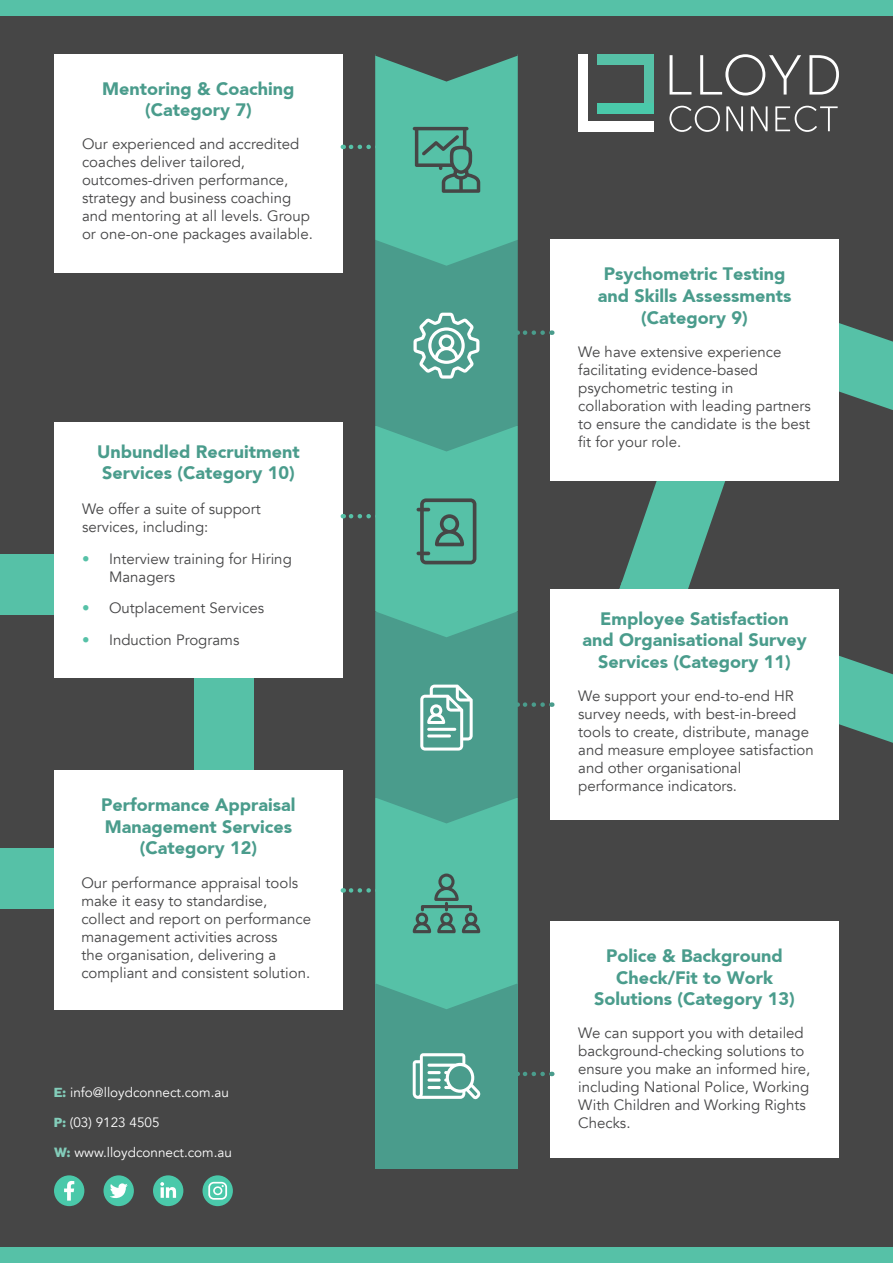
<style>
.page{position:relative;width:893px;height:1263px;background:#464646}
.page>*{position:absolute;margin:0;border:0;box-sizing:border-box;transform-origin:0 0}
.t1{font:900 18px/21.6px "Avenir";color:#4a9c8c;text-align:center}
.t2{font:15px/18px "Avenir";color:#464647}
.t3{font:13.5px "Avenir";color:#fff}
.s1{color:#56c1a7}
.s2{font-family:"Tabarra";font-weight:900;font-size:12px;color:#83cdba}
</style>
<div class="page">
<svg style="left:670px;top:55px;width:21px;height:40px"></svg>
<svg style="left:700px;top:54px;width:101px;height:42px"></svg>
<svg style="left:809px;top:55px;width:30px;height:40px"></svg>
<svg style="left:669px;top:106px;width:51px;height:26px"></svg>
<svg style="left:726px;top:106px;width:17px;height:25px"></svg>
<svg style="left:751px;top:106px;width:16px;height:25px"></svg>
<svg style="left:775px;top:106px;width:63px;height:26px"></svg>
<div style="left:578px;top:54px;width:10px;height:78px;background:#fff"></div>
<div style="left:578px;top:122px;width:76px;height:10px;background:#fff"></div>
<div style="left:644px;top:54px;width:10px;height:59px;background:#56c1a7"></div>
<div style="left:597px;top:103px;width:57px;height:10px;background:#4ac9aa"></div>
<div style="left:597px;top:54px;width:57px;height:10px;background:#56c1a7"></div>
<div style="left:54px;top:54px;width:289px;height:219px;background:#fff"></div>
<div style="left:550px;top:921px;width:289px;height:237px;background:#fff"></div>
<svg style="left:622px;top:481px;width:103px;height:100px;fill:#56c1a7"></svg>
<svg style="left:619px;top:581px;width:274px;height:162px"></svg>
<svg style="left:839px;top:323px;width:54px;height:87px"></svg>
<div style="left:194px;top:554px;width:60px;height:355px;background:#56c1a7"></div>
<div style="left:0;top:554px;width:254px;height:61px;background:#56c1a7"></div>
<div style="left:0;top:848px;width:254px;height:61px;background:#56c1a7"></div>
<div style="left:54px;top:422px;width:289px;height:256px;background:#fff"></div>
<div style="left:550px;top:589px;width:289px;height:231px;background:#fff"></div>
<div style="left:550px;top:240px;width:289px;height:241px;background:#fff"></div>
<div style="left:54px;top:770px;width:289px;height:240px;background:#fff"></div>
<div style="left:375px;top:983px;width:143px;height:186px;background:#4a9c8c"></div>
<svg style="left:343px;top:888px;width:26px;height:5px"></svg>
<svg style="left:343px;top:145px;width:26px;height:4px"></svg>
<svg style="left:518px;top:1072px;width:25px;height:4px"></svg>
<svg style="left:343px;top:514px;width:26px;height:4px"></svg>
<div style="left:0;top:0;width:893px;height:16px;background:#56c1a7"></div>
<div style="left:0;top:1247px;width:893px;height:16px;background:#56c1a7"></div>
<svg style="left:375px;top:54px;width:168px;height:955px"></svg>
<svg style="left:413px;top:1053px;width:67px;height:46px"></svg>
<hr style="left:427px;top:1071px;width:14px;height:3px;background:#fff;border-radius:2px">
<hr style="left:427px;top:1078px;width:14px;height:3px;background:#fff;border-radius:2px">
<hr style="left:427px;top:1086px;width:14px;height:3px;background:#fff;border-radius:2px">
<div style="left:54px;top:1175px;width:30px;height:31px;background:#4ac9aa;border-radius:50%"></div>
<svg style="left:64px;top:1181px;width:10px;height:19px"></svg>
<div style="left:153px;top:1175px;width:30px;height:31px;background:#4ac9aa;border-radius:50%"></div>
<svg style="left:160px;top:1182px;width:16px;height:16px"></svg>
<div style="left:203px;top:1175px;width:30px;height:31px;background:#4ac9aa;border-radius:50%"></div>
<svg style="left:208px;top:1182px;width:19px;height:18px"></svg>
<div style="left:104px;top:1175px;width:30px;height:31px;background:#4ac9aa;border-radius:50%"></div>
<svg style="left:110px;top:1183px;width:18px;height:16px"></svg>
<p class="t1" style="left:102px;top:77px;width:194px">Mentoring &amp; Coaching (Category 7)</p>
<p class="t2" style="left:82px;top:135px;width:232px">Our experienced and accredited coaches deliver tailored, outcomes-driven performance, strategy and business coaching and mentoring at all levels. Group or one-on-one packages available.</p>
<p class="t1" style="left:97px;top:441px;width:204px;text-align:left">Unbundled Recruitment<br>Services (Category 10)</p>
<p class="t2" style="left:82px;top:500px;width:180px">We offer a suite of support services, including:</p>
<p class="t2" style="left:109px;top:550px;width:184px;text-indent:-27px"><span class="s1">•</span> Interview training for Hiring<br>Managers</p>
<p class="t2" style="left:82px;top:599px;width:184px"><span class="s1">•</span> Outplacement Services</p>
<p class="t2" style="left:82px;top:631px;width:159px"><span class="s1">•</span> Induction Programs</p>
<p class="t1" style="left:101px;top:794px;width:196px">Performance Appraisal<br>Management Services (Category 12)</p>
<p class="t2" style="left:81px;top:874px;width:231px">Our performance appraisal tools make it easy to standardise, collect and report on performance management activities across<br>the organisation, delivering a compliant and consistent solution.</p>
<p class="t3" style="left:54px;top:1084px;width:177px"><span class="s2">E:</span> info@lloydconnect.com.au</p>
<p class="t3" style="left:54px;top:1114px;width:107px"><span class="s2">P:</span> (03) 9123 4505</p>
<p class="t3" style="left:54px;top:1144px;width:180px"><span class="s2">W:</span> www.lloydconnect.com.au</p>
<p class="t1" style="left:598px;top:263px;width:195px">Psychometric Testing and Skills Assessments (Category 9)</p>
<p class="t2" style="left:578px;top:343px;width:234px">We have extensive experience facilitating evidence-based psychometric testing in collaboration with leading partners to ensure the candidate is the best fit for your role.</p>
<p class="t1" style="left:582px;top:607px;width:226px">Employee Satisfaction and Organisational Survey<br>Services (Category 11)</p>
<p class="t2" style="left:578px;top:687px;width:237px">We support your end-to-end HR survey needs, with best-in-breed tools to create, distribute, manage and measure employee satisfaction and other organisational performance indicators.</p>
<p class="t1" style="left:594px;top:945px;width:202px">Police &amp; Background<br>Check/Fit to Work<br>Solutions (Category 13)</p>
<p class="t2" style="left:578px;top:1024px;width:234px">We can support you with detailed background-checking solutions to ensure you make an informed hire, including National Police, Working<br>With Children and Working Rights<br>Checks.</p>
</div>
